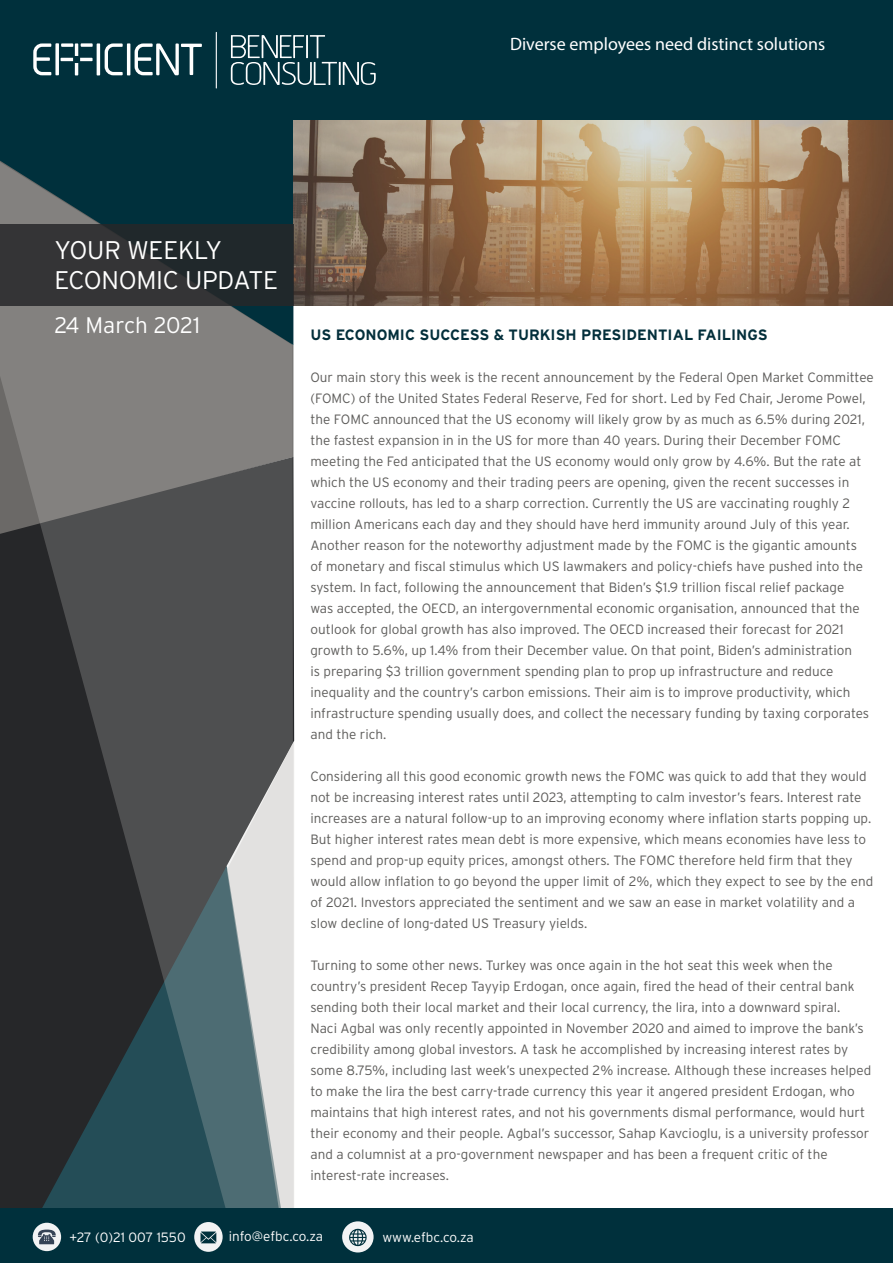
<style>
.page{position:relative;width:893px;height:1263px;background:#fff}
.page>*{position:absolute;margin:0;border:0;box-sizing:border-box;transform-origin:0 0}
.t1{font:300 25.5px "Interstate";letter-spacing:-.01em;color:#fff}
.t2{font:300 22.5px "Interstate";letter-spacing:-.01em;color:#fff}
.t3{font:18px "Myriad Pro";color:#fff}
.t4{font:700 15px "Interstate";color:#032f3b}
.t5{font:300 13.5px/21px "Interstate";color:#5d5c5a}
.t6{font:300 13.5px "Interstate";color:#fff}
</style>
<div class="page">
<svg style="left:0;top:120px;width:293px;height:1089px;background:#424b4e"></svg>
<svg style="left:293px;top:120px;width:600px;height:185px;background:#9d7e5f"></svg>
<div style="left:0;top:224px;width:293px;height:81px;background:linear-gradient(to right,#393739,#1d262a)"></div>
<div style="left:0;top:0;width:893px;height:120px;background:#00303c"></div>
<svg style="left:231px;top:35px;width:145px;height:50px"></svg>
<svg style="left:33px;top:43px;width:169px;height:32px"></svg>
<hr style="left:216px;top:32px;width:1px;height:56px;background:#fff">
<div style="left:0;top:1209px;width:893px;height:54px;background:#00303c"></div>
<svg style="left:342px;top:1221px;width:32px;height:31px"></svg>
<div style="left:33px;top:1223px;width:28px;height:28px;background:#f2f3f4;border-radius:50%"></div>
<svg style="left:38px;top:1229px;width:18px;height:15px"></svg>
<svg style="left:194px;top:741px;width:100px;height:511px;background:#7a898d"></svg>
<p class="t3" style="left:510px;top:33px;width:317px">Diverse employees need distinct solutions</p>
<p class="t1" style="left:54px;top:236px;width:169px">YOUR WEEKLY</p>
<p class="t1" style="left:54px;top:266px;width:225px">ECONOMIC UPDATE</p>
<p class="t2" style="left:54px;top:313px;width:147px">24 March 2021</p>
<p class="t4" style="left:310px;top:326px;width:459px">US ECONOMIC SUCCESS &amp; TURKISH PRESIDENTIAL FAILINGS</p>
<p class="t5" style="left:310px;top:366px;width:565px">Our main story this week is the recent announcement by the Federal Open Market Committee (FOMC) of the United States Federal Reserve, Fed for short. Led by Fed Chair, Jerome Powel, the FOMC announced that the US economy will likely grow by as much as 6.5% during 2021, the fastest expansion in in the US for more than 40 years. During their December FOMC meeting the Fed anticipated that the US economy would only grow by 4.6%. But the rate at which the US economy and their trading peers are opening, given the recent successes in vaccine rollouts, has led to a sharp correction. Currently the US are vaccinating roughly 2 million Americans each day and they should have herd immunity around July of this year.<br>Another reason for the noteworthy adjustment made by the FOMC is the gigantic amounts<br>of monetary and fiscal stimulus which US lawmakers and policy-chiefs have pushed into the system. In fact, following the announcement that Biden’s $1.9 trillion fiscal relief package<br>was accepted, the OECD, an intergovernmental economic organisation, announced that the outlook for global growth has also improved. The OECD increased their forecast for 2021 growth to 5.6%, up 1.4% from their December value. On that point, Biden’s administration<br>is preparing $3 trillion government spending plan to prop up infrastructure and reduce inequality and the country’s carbon emissions. Their aim is to improve productivity, which infrastructure spending usually does, and collect the necessary funding by taxing corporates and the rich.</p>
<p class="t5" style="left:310px;top:765px;width:564px">Considering all this good economic growth news the FOMC was quick to add that they would not be increasing interest rates until 2023, attempting to calm investor’s fears. Interest rate increases are a natural follow-up to an improving economy where inflation starts popping up.<br>But higher interest rates mean debt is more expensive, which means economies have less to spend and prop-up equity prices, amongst others. The FOMC therefore held firm that they would allow inflation to go beyond the upper limit of 2%, which they expect to see by the end of 2021. Investors appreciated the sentiment and we saw an ease in market volatility and a slow decline of long-dated US Treasury yields.</p>
<p class="t5" style="left:310px;top:954px;width:562px">Turning to some other news. Turkey was once again in the hot seat this week when the country’s president Recep Tayyip Erdogan, once again, fired the head of their central bank sending both their local market and their local currency, the lira, into a downward spiral.<br>Naci Agbal was only recently appointed in November 2020 and aimed to improve the bank’s credibility among global investors. A task he accomplished by increasing interest rates by some 8.75%, including last week’s unexpected 2% increase. Although these increases helped to make the lira the best carry-trade currency this year it angered president Erdogan, who maintains that high interest rates, and not his governments dismal performance, would hurt their economy and their people. Agbal’s successor, Sahap Kavcioglu, is a university professor and a columnist at a pro-government newspaper and has been a frequent critic of the interest-rate increases.</p>
<p class="t6" style="left:70px;top:1230px;width:118px">+27 (0)21 007 1550</p>
<p class="t6" style="left:229px;top:1229px;width:96px">info@efbc.co.za</p>
<p class="t6" style="left:382px;top:1230px;width:93px">www.efbc.co.za</p>
</div>
